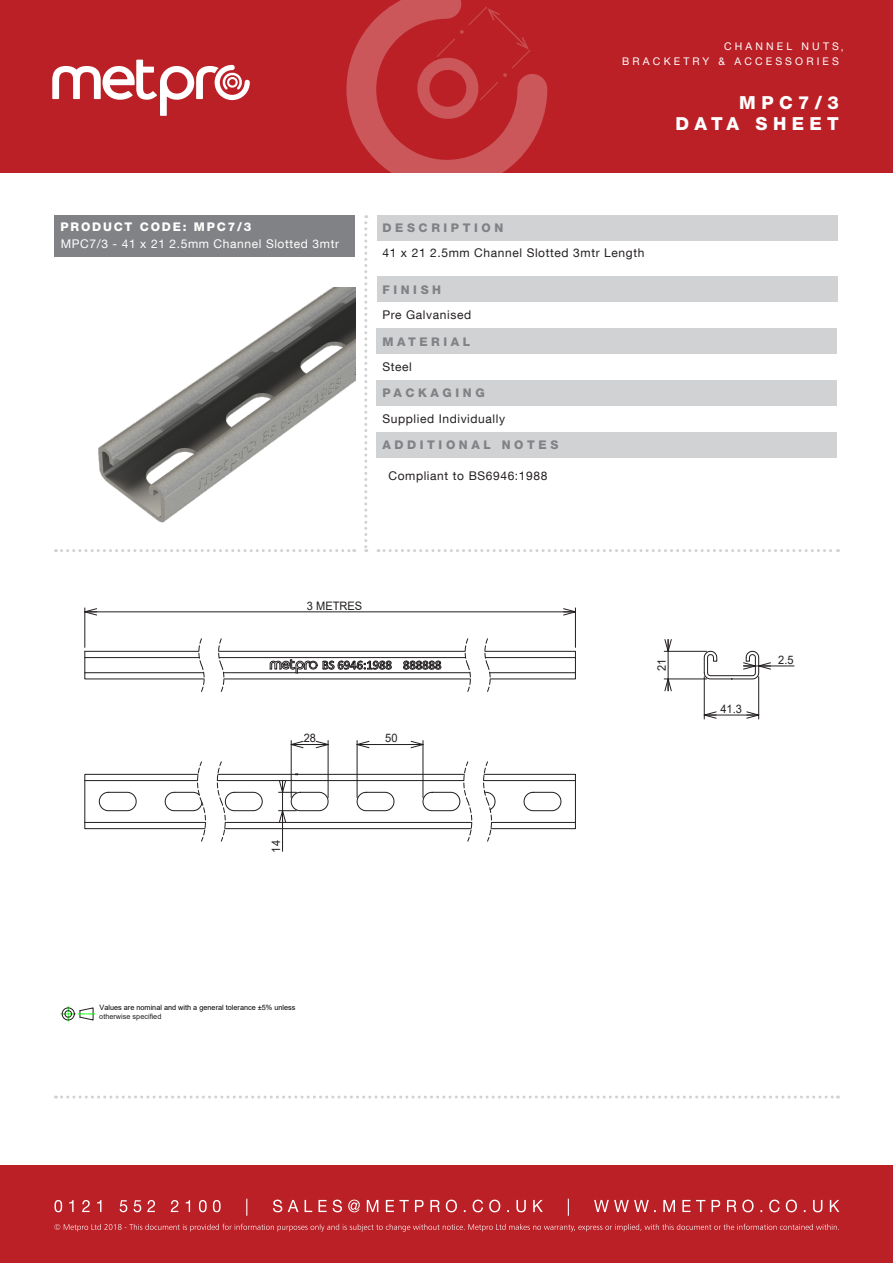
<style>
.page{position:relative;width:893px;height:1263px;background:#fff}
.page>*{position:absolute;margin:0;border:0;box-sizing:border-box;transform-origin:0 0}
.t1{font:800 18px "Helvetica Neue LT Std";letter-spacing:.3em;color:#fff}
.t2{font:12px "Helvetica Neue LT Com";letter-spacing:.05em;color:#231f20}
.t3{font:800 12px "Helvetica Neue LT Std";letter-spacing:.3em;color:#808285}
.t4{font:12px "Helvetica Neue LT Com";letter-spacing:.05em;color:#fff}
.t5{font:800 12px "Helvetica Neue LT Std";letter-spacing:.15em;color:#fff}
.t6{font:11.7px "Arial";color:#231f20;scale:.95 1}
.t7{font:10.5px "Helvetica Neue LT Com";letter-spacing:.3em;color:#fff}
.t8{font:7.35px/9px "Arial";color:#000}
.s1{color:#231f20}
</style>
<div class="page">
<div style="left:0;top:1165px;width:893px;height:98px;background:#ba2026"></div>
<svg style="left:54px;top:1224px;width:785px;height:7px"></svg>
<svg style="left:54px;top:1199px;width:785px;height:17px"></svg>
<div style="left:0;top:0;width:893px;height:172px;background:#ba2026"></div>
<svg style="left:52px;top:60px;width:198px;height:56px"></svg>
<svg style="left:364px;top:215px;width:3px;height:337px"></svg>
<svg style="left:56px;top:549px;width:299px;height:3px"></svg>
<svg style="left:378px;top:549px;width:460px;height:3px"></svg>
<svg style="left:62px;top:1095px;width:776px;height:3px"></svg>
<svg style="left:346px;top:0;width:201px;height:173px"></svg>
<div style="left:376px;top:215px;width:461px;height:25px;background:#d1d2d4"></div>
<div style="left:55px;top:215px;width:300px;height:41px;background:#808285"></div>
<div style="left:376px;top:277px;width:461px;height:25px;background:#d1d2d4"></div>
<div style="left:376px;top:329px;width:461px;height:25px;background:#d1d2d4"></div>
<div style="left:376px;top:381px;width:461px;height:25px;background:#d1d2d4"></div>
<div style="left:376px;top:432px;width:461px;height:26px;background:#d1d2d4"></div>
<img style="left:98px;top:287px;width:257px;height:236px">
<svg style="left:61px;top:1006px;width:34px;height:15px"></svg>
<svg style="left:84px;top:607px;width:14px;height:9px"></svg>
<svg style="left:562px;top:607px;width:14px;height:9px"></svg>
<hr style="left:84px;top:608px;width:1px;height:39px;background:#231f20">
<hr style="left:575px;top:608px;width:1px;height:39px;background:#231f20">
<hr style="left:85px;top:611px;width:490px;height:1px;background:#231f20">
<svg style="left:84px;top:638px;width:121px;height:54px"></svg>
<svg style="left:218px;top:638px;width:253px;height:54px"></svg>
<svg style="left:484px;top:638px;width:92px;height:54px"></svg>
<svg style="left:664px;top:639px;width:8px;height:16px"></svg>
<svg style="left:664px;top:675px;width:8px;height:17px"></svg>
<hr style="left:664px;top:651px;width:43px;height:1px;background:#231f20">
<hr style="left:664px;top:678px;width:43px;height:1px;background:#231f20">
<hr style="left:668px;top:639px;width:1px;height:52px;background:#231f20">
<svg style="left:703px;top:711px;width:14px;height:8px"></svg>
<svg style="left:746px;top:711px;width:14px;height:8px"></svg>
<hr style="left:704px;top:677px;width:1px;height:42px;background:#231f20">
<hr style="left:758px;top:677px;width:1px;height:42px;background:#231f20">
<hr style="left:704px;top:714px;width:55px;height:1px;background:#231f20">
<svg style="left:703px;top:650px;width:69px;height:30px"></svg>
<hr style="left:743px;top:665px;width:51px;height:1px;background:#231f20">
<hr style="left:225px;top:822px;width:247px;height:1px;background:#231f20">
<hr style="left:225px;top:828px;width:246px;height:1px;background:#231f20">
<hr style="left:217px;top:780px;width:247px;height:1px;background:#231f20">
<svg style="left:356px;top:791px;width:39px;height:21px"></svg>
<hr style="left:218px;top:774px;width:78px;height:1px;background:#231f20">
<hr style="left:297px;top:774px;width:167px;height:1px;background:#231f20">
<svg style="left:290px;top:740px;width:14px;height:9px"></svg>
<svg style="left:315px;top:740px;width:13px;height:9px"></svg>
<hr style="left:291px;top:740px;width:1px;height:57px;background:#231f20">
<hr style="left:328px;top:740px;width:1px;height:57px;background:#231f20">
<hr style="left:291px;top:744px;width:37px;height:1px;background:#231f20">
<svg style="left:278px;top:773px;width:51px;height:50px"></svg>
<hr style="left:282px;top:780px;width:1px;height:71px;background:#231f20">
<svg style="left:356px;top:740px;width:14px;height:9px"></svg>
<svg style="left:410px;top:740px;width:14px;height:9px"></svg>
<hr style="left:357px;top:740px;width:1px;height:57px;background:#231f20">
<hr style="left:422px;top:740px;width:1px;height:57px;background:#231f20">
<hr style="left:357px;top:744px;width:66px;height:1px;background:#231f20">
<svg style="left:84px;top:761px;width:122px;height:81px"></svg>
<svg style="left:217px;top:761px;width:46px;height:81px"></svg>
<svg style="left:422px;top:761px;width:50px;height:81px"></svg>
<svg style="left:483px;top:761px;width:93px;height:81px"></svg>
<p class="t5" style="left:61px;top:220px;width:192px">PRODUCT CODE: MPC7/3</p>
<p class="t4" style="left:61px;top:236px;width:280px">MPC7/3 - 41 x 21 2.5mm Channel Slotted 3mtr</p>
<p class="t7" style="left:724px;top:40px;width:116px">CHANNEL NUTS</p>
<p class="t7" style="left:622px;top:55px;width:218px">BRACKETRY &amp; ACCESSORIES</p>
<p class="t1" style="left:739px;top:91px;width:101px">MPC7/3</p>
<p class="t1" style="left:676px;top:113px;width:165px">DATA SHEET</p>
<p class="t3" style="left:382px;top:221px;width:122px">DESCRIPTION</p>
<p class="t2" style="left:382px;top:245px;width:263px">41 x 21 2.5mm Channel Slotted 3mtr Length</p>
<p class="t3" style="left:382px;top:282px;width:60px">FINISH</p>
<p class="t2" style="left:382px;top:307px;width:90px">Pre Galvanised</p>
<p class="t3" style="left:382px;top:334px;width:89px">MATERIAL</p>
<p class="t2" style="left:382px;top:359px;width:31px">Steel</p>
<p class="t3" style="left:382px;top:386px;width:104px">PACKAGING</p>
<p class="t2" style="left:382px;top:411px;width:124px">Supplied Individually</p>
<p class="t3" style="left:382px;top:438px;width:178px">ADDITIONAL NOTES</p>
<p class="t2" style="left:388px;top:469px;width:160px">Compliant to BS6946:1988</p>
<p class="t6" style="left:307px;top:597px;width:60px">3 METRES</p>
<p class="t6" style="left:304px;top:730px;width:14px">28</p>
<p class="t6" style="left:268px;top:852px;width:14px;rotate:-90deg">14</p>
<p class="t6" style="left:385px;top:730px;width:14px">50</p>
<p class="t6" style="left:654px;top:671px;width:14px;rotate:-90deg">21</p>
<p class="t6" style="left:720px;top:700px;width:24px">41.3</p>
<p class="t6" style="left:778px;top:651px;width:18px">2.5</p>
<p class="t8" style="left:99px;top:1002px;width:198px">Values are nominal and with a general tolerance ±5% unless <span class="s1">otherwise specified</span></p>
</div>
